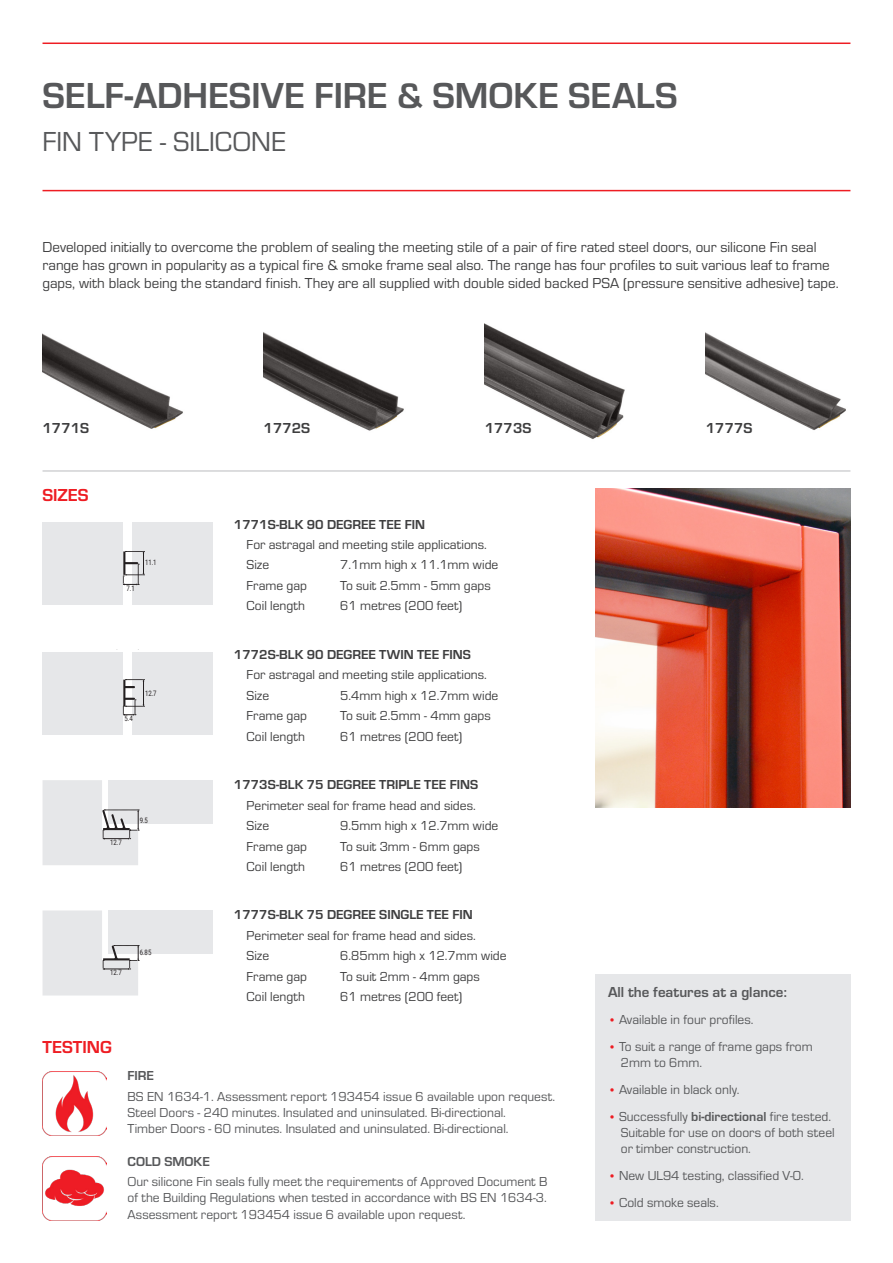
<style>
.page{position:relative;width:893px;height:1263px;background:#fff}
.page>*{position:absolute;margin:0;border:0;box-sizing:border-box;transform-origin:0 0}
.t1{font:700 37.5px "Eurostile";color:#57585a}
.t2{font:28.5px "Eurostile";color:#57585a}
.z{font:700 18px "Eurostile";color:#ee1d23}
.Main_Body_Spaced{font:15px/18px "Eurostile";color:#3e3e3f}
.z-2{font:700 15px "Eurostile";color:#57585a}
.t3{font:700 15px "Eurostile";color:#3e3e3f}
.z-3{font:13.5px/16.2px "Eurostile";color:#57585a}
.t4{font:13.5px "Eurostile";color:#3e3e3f}
.t5{font:700 13.5px "Eurostile";color:#3e3e3f}
.z-4{font:700 13.5px "Eurostile";color:#57585a}
.t6{font:7.5px "Roboto";color:#231f20;scale:.8 1}
.s1{font-size:12px;color:#ee1d23}
.s2{font-weight:700}
</style>
<div class="page">
<hr style="left:43px;top:43px;width:807px;height:1px;background:#ee1d23">
<hr style="left:43px;top:190px;width:807px;height:1px;background:#ee1d23">
<div style="left:132px;top:522px;width:81px;height:83px;background:#e6e7e9"></div>
<div style="left:43px;top:522px;width:80px;height:83px;background:#e6e7e9"></div>
<svg style="left:123px;top:551px;width:22px;height:34px"></svg>
<div style="left:132px;top:652px;width:81px;height:83px;background:#e6e7e9"></div>
<div style="left:43px;top:652px;width:80px;height:83px;background:#e6e7e9"></div>
<svg style="left:123px;top:679px;width:22px;height:37px"></svg>
<div style="left:108px;top:780px;width:105px;height:44px;background:#e6e7e9"></div>
<svg style="left:43px;top:780px;width:96px;height:85px"></svg>
<div style="left:108px;top:910px;width:105px;height:44px;background:#e6e7e9"></div>
<svg style="left:43px;top:910px;width:96px;height:85px"></svg>
<img style="left:43px;top:1071px;width:63px;height:64px">
<img style="left:43px;top:1156px;width:63px;height:64px">
<img style="left:43px;top:334px;width:140px;height:95px">
<img style="left:264px;top:332px;width:140px;height:99px">
<img style="left:706px;top:332px;width:140px;height:98px">
<img style="left:485px;top:323px;width:140px;height:116px">
<img style="left:595px;top:489px;width:255px;height:319px">
<hr style="left:43px;top:470px;width:807px;height:2px;background:#d1d2d4">
<div style="left:595px;top:974px;width:255px;height:246px;background:#e6e7e9"></div>
<p class="t1" style="left:43px;top:69px;width:637px">SELF-ADHESIVE FIRE &amp; SMOKE SEALS</p>
<p class="t2" style="left:43px;top:122px;width:245px">FIN TYPE - SILICONE</p>
<p class="Main_Body_Spaced" style="left:43px;top:238px;width:798px">Developed initially to overcome the problem of sealing the meeting stile of a pair of fire rated steel doors, our silicone Fin seal range has grown in popularity as a typical fire &amp; smoke frame seal also. The range has four profiles to suit various leaf to frame gaps, with black being the standard finish. They are all supplied with double sided backed PSA (pressure sensitive adhesive) tape.</p>
<p class="t3" style="left:43px;top:418px;width:48px">1771S</p>
<p class="t3" style="left:264px;top:418px;width:48px">1772S</p>
<p class="t3" style="left:485px;top:418px;width:48px">1773S</p>
<p class="t3" style="left:706px;top:418px;width:48px">1777S</p>
<p class="z" style="left:43px;top:482px;width:48px">SIZES</p>
<p class="t6" style="left:127px;top:583px;width:12px">7.1</p>
<p class="t6" style="left:145px;top:557px;width:16px">11.1</p>
<p class="t6" style="left:124px;top:713px;width:12px">5.4</p>
<p class="t6" style="left:145px;top:688px;width:16px">12.7</p>
<p class="t6" style="left:110px;top:837px;width:16px">12.7</p>
<p class="t6" style="left:140px;top:815px;width:12px">9.5</p>
<p class="t6" style="left:110px;top:967px;width:16px">12.7</p>
<p class="t6" style="left:140px;top:947px;width:16px">6.85</p>
<p class="z" style="left:43px;top:1034px;width:71px">TESTING</p>
<p class="t5" style="left:234px;top:514px;width:193px">1771S-BLK 90 DEGREE TEE FIN</p>
<p class="t4" style="left:247px;top:535px;width:242px">For astragal and meeting stile applications.</p>
<p class="t4" style="left:247px;top:556px;width:24px">Size</p>
<p class="t4" style="left:340px;top:556px;width:160px">7.1mm high x 11.1mm wide</p>
<p class="t4" style="left:247px;top:576px;width:62px">Frame gap</p>
<p class="t4" style="left:340px;top:576px;width:152px">To suit 2.5mm - 5mm gaps</p>
<p class="t4" style="left:247px;top:597px;width:60px">Coil length</p>
<p class="t4" style="left:340px;top:597px;width:124px">61 metres (200 feet)</p>
<p class="t5" style="left:234px;top:645px;width:238px">1772S-BLK 90 DEGREE TWIN TEE FINS</p>
<p class="t4" style="left:247px;top:666px;width:242px">For astragal and meeting stile applications.</p>
<p class="t4" style="left:247px;top:686px;width:24px">Size</p>
<p class="t4" style="left:340px;top:686px;width:160px">5.4mm high x 12.7mm wide</p>
<p class="t4" style="left:247px;top:707px;width:62px">Frame gap</p>
<p class="t4" style="left:340px;top:707px;width:152px">To suit 2.5mm - 4mm gaps</p>
<p class="t4" style="left:247px;top:727px;width:60px">Coil length</p>
<p class="t4" style="left:340px;top:727px;width:124px">61 metres (200 feet)</p>
<p class="t5" style="left:234px;top:775px;width:246px">1773S-BLK 75 DEGREE TRIPLE TEE FINS</p>
<p class="t4" style="left:247px;top:796px;width:231px">Perimeter seal for frame head and sides.</p>
<p class="t4" style="left:247px;top:816px;width:24px">Size</p>
<p class="t4" style="left:340px;top:816px;width:160px">9.5mm high x 12.7mm wide</p>
<p class="t4" style="left:247px;top:837px;width:62px">Frame gap</p>
<p class="t4" style="left:340px;top:837px;width:141px">To suit 3mm - 6mm gaps</p>
<p class="t4" style="left:247px;top:857px;width:60px">Coil length</p>
<p class="t4" style="left:340px;top:857px;width:124px">61 metres (200 feet)</p>
<p class="t5" style="left:234px;top:905px;width:240px">1777S-BLK 75 DEGREE SINGLE TEE FIN</p>
<p class="t4" style="left:247px;top:926px;width:231px">Perimeter seal for frame head and sides.</p>
<p class="t4" style="left:247px;top:947px;width:24px">Size</p>
<p class="t4" style="left:340px;top:947px;width:168px">6.85mm high x 12.7mm wide</p>
<p class="t4" style="left:247px;top:967px;width:62px">Frame gap</p>
<p class="t4" style="left:340px;top:967px;width:141px">To suit 2mm - 4mm gaps</p>
<p class="t4" style="left:247px;top:988px;width:60px">Coil length</p>
<p class="t4" style="left:340px;top:988px;width:124px">61 metres (200 feet)</p>
<p class="z-4" style="left:128px;top:1066px;width:28px">FIRE</p>
<p class="z-3" style="left:128px;top:1088px;width:429px">BS EN 1634-1. Assessment report 193454 issue 6 available upon request.</p>
<p class="z-3" style="left:128px;top:1104px;width:380px">Steel Doors - 240 minutes. Insulated and uninsulated. Bi-directional.</p>
<p class="z-3" style="left:128px;top:1120px;width:382px">Timber Doors - 60 minutes. Insulated and uninsulated. Bi-directional.</p>
<p class="z-4" style="left:128px;top:1151px;width:84px">COLD SMOKE</p>
<p class="z-3" style="left:128px;top:1173px;width:421px;text-align:justify">Our silicone Fin seals fully meet the requirements of Approved Document B of the Building Regulations when tested in accordance with BS EN 1634-3.<br>Assessment report 193454 issue 6 available upon request.</p>
<p class="z-2" style="left:608px;top:981px;width:181px">All the features at a glance:</p>
<p class="z-3" style="left:608px;top:1011px;width:147px"><span class="s1">•</span> Available in four profiles.</p>
<p class="z-3" style="left:621px;top:1038px;width:193px;text-indent:-13px"><span class="s1">•</span> To suit a range of frame gaps from<br>2mm to 6mm.</p>
<p class="z-3" style="left:608px;top:1081px;width:133px"><span class="s1">•</span> Available in black only.</p>
<p class="z-3" style="left:621px;top:1108px;width:215px;text-indent:-13px"><span class="s1">•</span> Successfully <span class="s2">bi-directional</span> fire tested.<br>Suitable for use on doors of both steel or timber construction.</p>
<p class="z-3" style="left:608px;top:1167px;width:197px"><span class="s1">•</span> New UL94 testing, classified V-0.</p>
<p class="z-3" style="left:608px;top:1194px;width:112px"><span class="s1">•</span> Cold smoke seals.</p>
</div>
